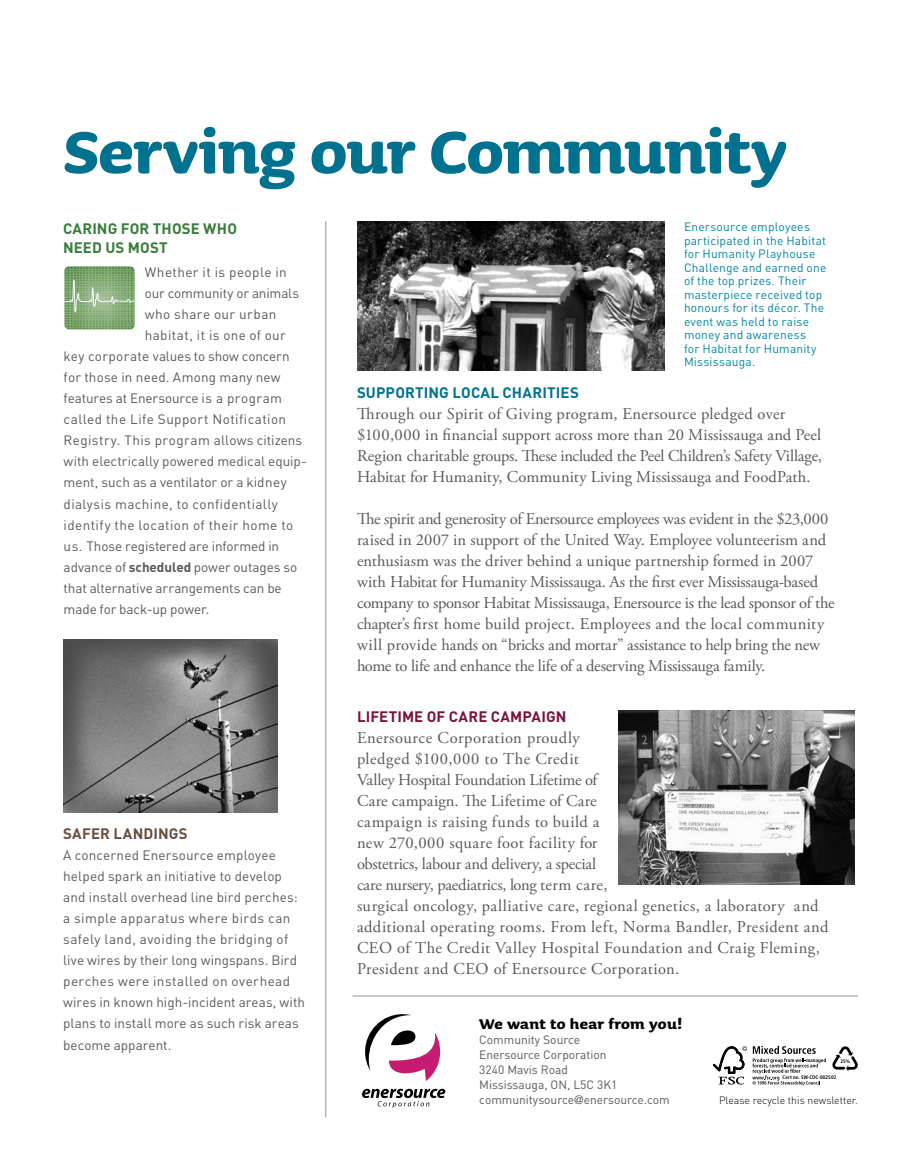
<style>
.page{position:relative;width:918px;height:1175px;background:#fff}
.page>*{position:absolute;margin:0;border:0;box-sizing:border-box;transform-origin:0 0}
.t1{font:700 76.2px "Sauna";letter-spacing:-.01em;color:#00728f}
.t2{font:700 18px "Sauna";letter-spacing:.02em;color:#000}
.t3{font:16.5px/21px "Adobe Garamond Pro";letter-spacing:.005em;color:#58595b}
.t4{font:700 15px "DIN";color:#397c3c}
.t5{font:700 15px "DIN";letter-spacing:.01em;color:#00728f}
.t6{font:700 15px "DIN";letter-spacing:.01em;color:#79133e}
.t7{font:700 15px "DIN";letter-spacing:.005em;color:#684f40}
.t8{font:13.5px/21px "DIN";letter-spacing:.01em;color:#58595b}
.t9{font:13.5px "DIN";letter-spacing:.03em;color:#58595b}
.t10{font:13.5px "DIN";letter-spacing:-.01em;color:#58595b}
.t11{font:12px/13.5px "DIN";letter-spacing:.015em;color:#0086a2}
.t12{font:12px/15px "DIN";color:#58595b}
.t13{font:300 10.5px "DIN";color:#000}
.t14{font:700 condensed 5.1px "Frutiger";letter-spacing:.01em;color:#000}
.s1{font-weight:700}
.s2{font-family:"Meta"}
</style>
<div class="page">
<img style="left:63px;top:639px;width:214px;height:174px">
<svg style="left:365px;top:1014px;width:75px;height:67px"></svg>
<svg style="left:362px;top:1088px;width:83px;height:19px"></svg>
<hr style="left:353px;top:995px;width:505px;height:1px;background:#939598">
<img style="left:357px;top:221px;width:308px;height:150px">
<hr style="left:325px;top:221px;width:1px;height:896px;background:#939598">
<svg style="left:64px;top:266px;width:71px;height:63px;background:#89ae7c"></svg>
<img style="left:618px;top:710px;width:236px;height:174px">
<svg style="left:713px;top:1045px;width:145px;height:41px"></svg>
<h1 class="t1" style="left:63px;top:111px;width:725px">Serving our Community</h1>
<p class="t4" style="left:63px;top:218px;width:29px">CARING</p>
<p class="t4" style="left:121px;top:218px;width:10px">FOR</p>
<p class="t4" style="left:153px;top:218px;width:11px">THO</p>
<p class="t4" style="left:182px;top:218px;width:34px">SE WHO</p>
<p class="t4" style="left:63px;top:238px;width:11px">NEED</p>
<p class="t4" style="left:105px;top:238px;width:63px">US MOST</p>
<p class="t11" style="left:684px;top:220px;width:144px">Enersource employees participated in the Habitat for Humanity Playhouse<br>Challenge and earned one of the top prizes. Their masterpiece received top honours for its décor. The event was held to raise money and awareness<br>for Habitat for Humanity<br>M ississauga.</p>
<p class="t9" style="left:145px;top:264px;width:144px">Whether it is people in</p>
<p class="t10" style="left:145px;top:285px;width:156px">our community or animals</p>
<p class="t9" style="left:145px;top:306px;width:133px">who share our urban</p>
<p class="t9" style="left:145px;top:327px;width:143px">habitat, it is one of our</p>
<p class="t8" style="left:64px;top:346px;width:228px">key corporate values to show concern</p>
<p class="t8" style="left:64px;top:367px;width:219px">for those in need. Among many new</p>
<p class="t8" style="left:64px;top:388px;width:220px">features at Enersource is a program</p>
<p class="t9" style="left:64px;top:411px;width:224px">called the Life Support Notification</p>
<p class="t9" style="left:64px;top:432px;width:240px">Registry. This program allows citizens</p>
<p class="t8" style="left:64px;top:451px;width:245px">with electrically powered medical equip-</p>
<p class="t8" style="left:64px;top:472px;width:225px">ment, such as a ventilator or a kidney</p>
<p class="t9" style="left:64px;top:495px;width:216px">dialysis machine, to confidentially</p>
<p class="t9" style="left:64px;top:516px;width:231px">identify the location of their home to</p>
<p class="t10" style="left:64px;top:537px;width:217px">us. Those registered are informed in</p>
<p class="t8" style="left:64px;top:556px;width:235px">advance of <span class="s1">SCHEDULED</span> power outages so</p>
<p class="t10" style="left:64px;top:579px;width:220px">that alternative arrangements can be</p>
<p class="t10" style="left:64px;top:600px;width:147px">made for back-up power.</p>
<p class="t5" style="left:357px;top:383px;width:222px">SUPPORTING LOCAL CHARITIES</p>
<p class="t3" style="left:357px;top:404px;width:467px">Through our Spirit of Giving program, Enersource pledged over $100,000 in financial support across more than 20 Mississauga and Peel Region charitable groups. These included the Peel Children’s Safety Village, Habitat for Humanity, Community Living Mississauga and FoodPath.</p>
<p class="t3" style="left:357px;top:509px;width:479px">The spirit and generosity of Enersource employees was evident in the $23,000 raised in 2007 in support of the United Way. Employee volunteerism and enthusiasm was the driver behind a unique partnership formed in 2007 with Habitat for Humanity Mississauga. As the first ever Mississauga-based company to sponsor Habitat Mississauga, Enersource is the lead sponsor of the chapter’s first home build project. Employees and the local community will provide hands on “bricks and mortar” assistance to help bring the new home to life and enhance the life of a deserving Mississauga family.</p>
<p class="t7" style="left:63px;top:824px;width:125px">SAFER LANDINGS</p>
<p class="t8" style="left:63px;top:844px;width:243px">A concerned Enersource employee helped spark an initiative to develop and install overhead line bird perches: a simple apparatus where birds can safely land, avoiding the bridging of live wires by their long wingspans. Bird perches were installed on overhead wires in known high-incident areas, with plans to install more as such risk areas become apparent.</p>
<p class="t6" style="left:357px;top:706px;width:10px">LIFETIME</p>
<p class="t6" style="left:427px;top:706px;width:141px">OF CARE CAMPAIGN</p>
<p class="t3" style="left:357px;top:727px;width:473px">Enersource Corporation proudly<br>pledged $100,000 to The Credit<br>Valley Hospital Foundation Lifetime of<br>Care campaign. The Lifetime of Care<br>campaign is raising funds to build a<br>new 270,000 square foot facility for<br>obstetrics, labour and delivery, a special<br>care nursery, paediatrics, long term care,<br>surgical oncology, palliative care, regional genetics, a laboratory and additional operating rooms. From left, Norma Bandler, President and CEO of The Credit Valley Hospital Foundation and Craig Fleming, President and CEO of Enersource Corporation.</p>
<p class="t2" style="left:479px;top:1014px;width:204px">We want to hear from you!</p>
<p class="t12" style="left:479px;top:1031px;width:192px">Community Source<br>Enersource Corporation<br>3240 M avis Road<br>M ississauga, ON, L5C 3K1 communitysource<span class="s2">@</span>enersource.com</p>
<p class="t14" style="left:841px;top:1058px;width:11px">25%</p>
<p class="t14" style="left:783px;top:1074px;width:55px">Cert no. SW-COC-002502</p>
<p class="t13" style="left:719px;top:1093px;width:140px">Please recycle this newsletter.</p>
</div>
